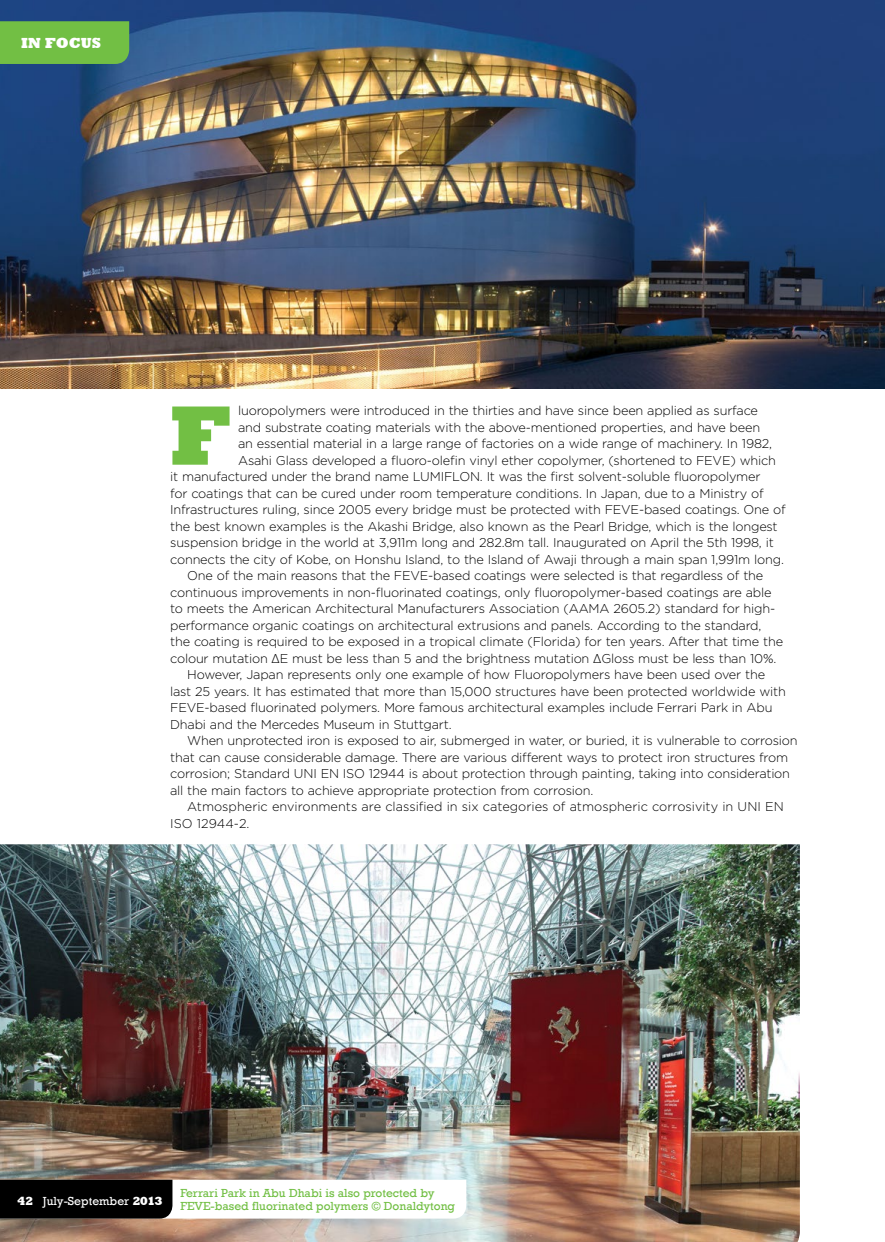
<style>
.page{position:relative;width:885px;height:1242px;background:#fff}
.page>*{position:absolute;margin:0;border:0;box-sizing:border-box;transform-origin:0 0}
.t1{font:800 85.65px "Rockwell";color:#72bf44}
.t2{font:800 15px "Rockwell";color:#fff}
.t3{font:300 12.75px "Gotham";letter-spacing:-.015em;color:#000}
.t4{font:12px/13.5px "Rockwell";color:#72bf44}
.t5{font:12px "Rockwell";color:#fff}
.s1{font-family:"Helvetica"}
.s2{font-weight:800}
</style>
<div class="page">
<img style="left:0;top:844px;width:799px;height:398px">
<img style="left:0;top:0;width:884px;height:388px">
<svg style="left:0;top:1179px;width:466px;height:39px"></svg>
<div style="left:0;top:21px;width:129px;height:43px;background:#72bf44"></div>
<p class="t2" style="left:21px;top:34px;width:81px">IN FOCUS</p>
<h1 class="t1" style="left:170px;top:386px;width:62px">F</h1>
<p class="t3" style="left:238px;top:404px;width:521px">luoropolymers were introduced in the thirties and have since been applied as surface</p>
<p class="t3" style="left:238px;top:420px;width:523px">and substrate coating materials with the above-mentioned properties, and have been</p>
<p class="t3" style="left:238px;top:437px;width:535px">an essential material in a large range of factories on a wide range of machinery. In 1982,</p>
<p class="t3" style="left:238px;top:453px;width:539px">Asahi Glass developed a fluoro-olefin vinyl ether copolymer, (shortened to FEVE) which</p>
<p class="t3" style="left:170px;top:470px;width:592px">it manufactured under the brand name LUMIFLON. It was the first solvent-soluble fluoropolymer</p>
<p class="t3" style="left:170px;top:486px;width:595px">for coatings that can be cured under room temperature conditions. In Japan, due to a Ministry of</p>
<p class="t3" style="left:170px;top:503px;width:617px">Infrastructures ruling, since 2005 every bridge must be protected with FEVE-based coatings. One of</p>
<p class="t3" style="left:170px;top:519px;width:609px">the best known examples is the Akashi Bridge, also known as the Pearl Bridge, which is the longest</p>
<p class="t3" style="left:170px;top:536px;width:605px">suspension bridge in the world at 3,911m long and 282.8m tall. Inaugurated on April the 5th 1998, it</p>
<p class="t3" style="left:170px;top:552px;width:615px">connects the city of Kobe, on Honshu Island, to the Island of Awaji through a main span 1,991m long.</p>
<p class="t3" style="left:187px;top:569px;width:577px">One of the main reasons that the FEVE-based coatings were selected is that regardless of the</p>
<p class="t3" style="left:170px;top:585px;width:602px">continuous improvements in non-fluorinated coatings, only fluoropolymer-based coatings are able</p>
<p class="t3" style="left:170px;top:602px;width:606px">to meets the American Architectural Manufacturers Association (AAMA 2605.2) standard for high-</p>
<p class="t3" style="left:170px;top:618px;width:592px">performance organic coatings on architectural extrusions and panels. According to the standard,</p>
<p class="t3" style="left:170px;top:635px;width:614px">the coating is required to be exposed in a tropical climate (Florida) for ten years. After that time the</p>
<p class="t3" style="left:170px;top:651px;width:607px">colour mutation <span class="s1">∆</span>E must be less than 5 and the brightness mutation <span class="s1">∆</span>Gloss must be less than 10%.</p>
<p class="t3" style="left:187px;top:668px;width:579px">However, Japan represents only one example of how Fluoropolymers have been used over the</p>
<p class="t3" style="left:170px;top:684px;width:617px">last 25 years. It has estimated that more than 15,000 structures have been protected worldwide with</p>
<p class="t3" style="left:170px;top:701px;width:603px">FEVE-based fluorinated polymers. More famous architectural examples include Ferrari Park in Abu</p>
<p class="t3" style="left:170px;top:717px;width:283px">Dhabi and the Mercedes Museum in Stuttgart.</p>
<p class="t3" style="left:187px;top:734px;width:612px">When unprotected iron is exposed to air, submerged in water, or buried, it is vulnerable to corrosion</p>
<p class="t3" style="left:170px;top:750px;width:619px">that can cause considerable damage. There are various different ways to protect iron structures from</p>
<p class="t3" style="left:170px;top:767px;width:621px">corrosion; Standard UNI EN ISO 12944 is about protection through painting, taking into consideration</p>
<p class="t3" style="left:170px;top:783px;width:424px">all the main factors to achieve appropriate protection from corrosion.</p>
<p class="t3" style="left:187px;top:800px;width:598px">Atmospheric environments are classified in six categories of atmospheric corrosivity in UNI EN</p>
<p class="t3" style="left:170px;top:816px;width:81px">ISO 12944-2.</p>
<p class="t5" style="left:17px;top:1193px;width:147px"><span class="s2">42</span> July-September <span class="s2">2013</span></p>
<p class="t4" style="left:180px;top:1186px;width:276px">Ferrari Park in Abu Dhabi is also protected by<br>FEVE-based fluorinated polymers © Donaldytong</p>
</div>
